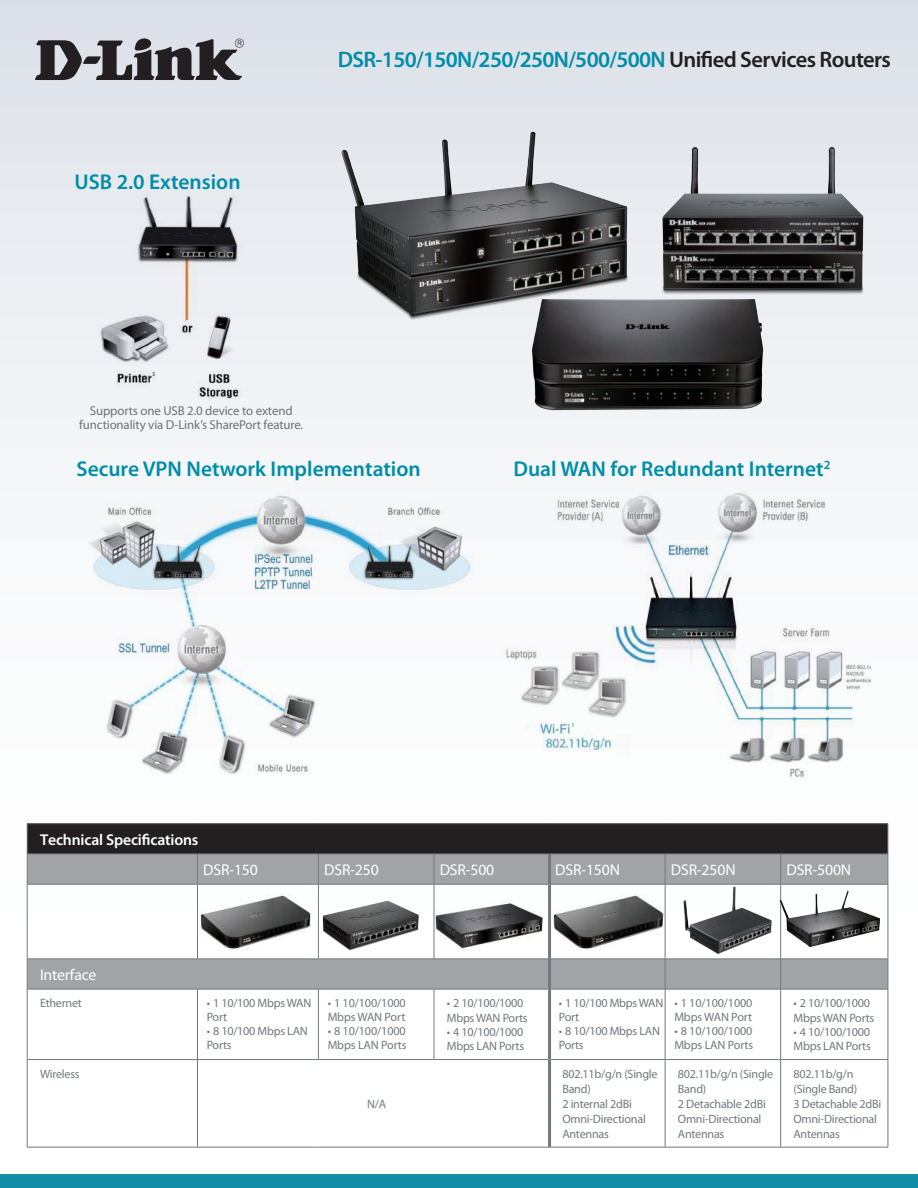
<style>
.page{position:relative;width:918px;height:1188px;background:#fff}
.page>*{position:absolute;margin:0;border:0;box-sizing:border-box;transform-origin:0 0}
.t1{font:600 22.5px "Myriad Pro";letter-spacing:-.03em;color:#008da8}
.t2{font:600 21.45px "Myriad Pro";color:#008da8}
.t3{font:15.75px "Myriad Pro";letter-spacing:-.01em;color:#fff}
.t4{font:600 15.75px "Myriad Pro";letter-spacing:-.01em;color:#fff}
.t5{font:12.9px/14.2px "Myriad Pro";letter-spacing:-.01em;color:#6c7375;text-align:center}
.t6{font:12.15px/15px "Myriad Pro";letter-spacing:-.02em;color:#74787d}
.t7{font:6px "Myriad Pro";color:#231f20}
.t8{font:6px "Myriad Pro";color:#008da8}
.s1{color:#231f20}
</style>
<div class="page">
<div style="left:0;top:0;width:918px;height:1110px;background:linear-gradient(to bottom,#e2e5ec,#fff)"></div>
<div style="left:0;top:1174px;width:918px;height:14px;background:#148da6"></div>
<svg style="left:35px;top:38px;width:209px;height:42px;background:#79797d"></svg>
<img style="left:47px;top:188px;width:823px;height:635px">
<img style="left:325px;top:101px;width:313px;height:229px">
<img style="left:652px;top:112px;width:218px;height:193px">
<div style="left:27px;top:824px;width:861px;height:30px;background:#231f20"></div>
<svg style="left:28px;top:855px;width:860px;height:134px;fill:#a1a3a7"></svg>
<hr style="left:27px;top:854px;width:1px;height:30px;background:#74787d">
<hr style="left:27px;top:884px;width:1px;height:75px;background:#74787d">
<hr style="left:27px;top:959px;width:1px;height:30px;background:#74787d">
<hr style="left:27px;top:989px;width:1px;height:70px;background:#74787d">
<hr style="left:27px;top:1060px;width:1px;height:87px;background:#74787d">
<hr style="left:197px;top:854px;width:1px;height:30px;background:#74787d">
<hr style="left:318px;top:854px;width:1px;height:30px;background:#74787d">
<hr style="left:434px;top:854px;width:1px;height:30px;background:#74787d">
<hr style="left:665px;top:854px;width:1px;height:30px;background:#74787d">
<hr style="left:780px;top:854px;width:1px;height:30px;background:#74787d">
<hr style="left:888px;top:854px;width:1px;height:30px;background:#74787d">
<hr style="left:27px;top:884px;width:170px;height:1px;background:#74787d">
<hr style="left:197px;top:884px;width:121px;height:1px;background:#74787d">
<hr style="left:197px;top:884px;width:1px;height:75px;background:#74787d">
<hr style="left:318px;top:884px;width:116px;height:1px;background:#74787d">
<hr style="left:318px;top:884px;width:1px;height:75px;background:#74787d">
<hr style="left:434px;top:884px;width:114px;height:1px;background:#74787d">
<hr style="left:434px;top:884px;width:1px;height:75px;background:#74787d">
<hr style="left:551px;top:884px;width:114px;height:1px;background:#74787d">
<hr style="left:665px;top:884px;width:116px;height:1px;background:#74787d">
<hr style="left:665px;top:884px;width:1px;height:75px;background:#74787d">
<hr style="left:781px;top:884px;width:107px;height:1px;background:#74787d">
<hr style="left:780px;top:884px;width:1px;height:75px;background:#74787d">
<hr style="left:888px;top:884px;width:1px;height:75px;background:#74787d">
<hr style="left:27px;top:959px;width:170px;height:1px;background:#74787d">
<hr style="left:197px;top:959px;width:121px;height:1px;background:#74787d">
<hr style="left:318px;top:959px;width:116px;height:1px;background:#74787d">
<hr style="left:434px;top:959px;width:114px;height:1px;background:#74787d">
<hr style="left:551px;top:959px;width:114px;height:1px;background:#74787d">
<hr style="left:665px;top:959px;width:116px;height:1px;background:#74787d">
<hr style="left:665px;top:959px;width:1px;height:30px;background:#74787d">
<hr style="left:781px;top:959px;width:107px;height:1px;background:#74787d">
<hr style="left:780px;top:959px;width:1px;height:30px;background:#74787d">
<hr style="left:888px;top:959px;width:1px;height:30px;background:#74787d">
<hr style="left:27px;top:989px;width:170px;height:1px;background:#74787d">
<hr style="left:197px;top:989px;width:121px;height:1px;background:#74787d">
<hr style="left:197px;top:989px;width:1px;height:70px;background:#74787d">
<hr style="left:318px;top:989px;width:116px;height:1px;background:#74787d">
<hr style="left:318px;top:989px;width:1px;height:70px;background:#74787d">
<hr style="left:434px;top:989px;width:114px;height:1px;background:#74787d">
<hr style="left:434px;top:989px;width:1px;height:70px;background:#74787d">
<hr style="left:551px;top:989px;width:114px;height:1px;background:#74787d">
<hr style="left:665px;top:989px;width:116px;height:1px;background:#74787d">
<hr style="left:665px;top:989px;width:1px;height:70px;background:#74787d">
<hr style="left:781px;top:989px;width:107px;height:1px;background:#74787d">
<hr style="left:780px;top:989px;width:1px;height:70px;background:#74787d">
<hr style="left:888px;top:989px;width:1px;height:70px;background:#74787d">
<hr style="left:27px;top:1059px;width:170px;height:1px;background:#74787d">
<hr style="left:197px;top:1059px;width:121px;height:1px;background:#74787d">
<hr style="left:197px;top:1060px;width:1px;height:87px;background:#74787d">
<hr style="left:318px;top:1059px;width:116px;height:1px;background:#74787d">
<hr style="left:434px;top:1059px;width:114px;height:1px;background:#74787d">
<hr style="left:551px;top:1059px;width:114px;height:1px;background:#74787d">
<hr style="left:665px;top:1059px;width:116px;height:1px;background:#74787d">
<hr style="left:665px;top:1060px;width:1px;height:87px;background:#74787d">
<hr style="left:781px;top:1059px;width:107px;height:1px;background:#74787d">
<hr style="left:780px;top:1060px;width:1px;height:87px;background:#74787d">
<hr style="left:888px;top:1060px;width:1px;height:87px;background:#74787d">
<hr style="left:27px;top:1147px;width:170px;height:1px;background:#74787d">
<hr style="left:197px;top:1147px;width:121px;height:1px;background:#74787d">
<hr style="left:318px;top:1147px;width:116px;height:1px;background:#74787d">
<hr style="left:434px;top:1147px;width:116px;height:1px;background:#74787d">
<hr style="left:550px;top:1147px;width:115px;height:1px;background:#74787d">
<hr style="left:665px;top:1147px;width:116px;height:1px;background:#74787d">
<hr style="left:781px;top:1147px;width:107px;height:1px;background:#74787d">
<hr style="left:548px;top:854px;width:3px;height:30px;background:#74787d">
<hr style="left:548px;top:884px;width:3px;height:75px;background:#74787d">
<hr style="left:548px;top:959px;width:3px;height:30px;background:#74787d">
<hr style="left:548px;top:989px;width:3px;height:71px;background:#74787d">
<hr style="left:548px;top:1060px;width:3px;height:87px;background:#74787d">
<hr style="left:27px;top:823px;width:170px;height:1px;background:#74787d">
<hr style="left:27px;top:824px;width:1px;height:30px;background:#74787d">
<hr style="left:197px;top:823px;width:121px;height:1px;background:#74787d">
<hr style="left:318px;top:823px;width:116px;height:1px;background:#74787d">
<hr style="left:434px;top:823px;width:116px;height:1px;background:#74787d">
<hr style="left:550px;top:823px;width:115px;height:1px;background:#74787d">
<hr style="left:665px;top:823px;width:116px;height:1px;background:#74787d">
<hr style="left:781px;top:823px;width:107px;height:1px;background:#74787d">
<hr style="left:888px;top:824px;width:1px;height:30px;background:#74787d">
<hr style="left:27px;top:854px;width:170px;height:1px;background:#74787d">
<hr style="left:197px;top:854px;width:121px;height:1px;background:#74787d">
<hr style="left:318px;top:854px;width:116px;height:1px;background:#74787d">
<hr style="left:434px;top:854px;width:116px;height:1px;background:#74787d">
<hr style="left:550px;top:854px;width:115px;height:1px;background:#74787d">
<hr style="left:665px;top:854px;width:116px;height:1px;background:#74787d">
<hr style="left:781px;top:854px;width:107px;height:1px;background:#74787d">
<img style="left:315px;top:893px;width:110px;height:60px">
<img style="left:678px;top:881px;width:97px;height:75px">
<img style="left:776px;top:887px;width:108px;height:64px">
<img style="left:194px;top:889px;width:121px;height:64px">
<img style="left:551px;top:889px;width:113px;height:62px">
<img style="left:435px;top:899px;width:112px;height:53px">
<img style="left:517px;top:299px;width:260px;height:118px">
<h2 class="t2" style="left:75px;top:168px;width:168px">USB 2.0 Extension</h2>
<h1 class="t1" style="left:338px;top:46px;width:555px">DSR-150/150N/250/250N/500/500N <span class="s1">Unified Services Routers</span></h1>
<p class="t7" style="left:152px;top:370px;width:5px">3</p>
<p class="t5" style="left:79px;top:403px;width:225px">Supports one USB 2.0 device to extend functionality via D-Link’s SharePort feature.</p>
<h2 class="t2" style="left:76px;top:455px;width:346px">Secure VPN Network Implementation</h2>
<h2 class="t2" style="left:513px;top:455px;width:319px">Dual WAN for Redundant Internet<sup>2</sup></h2>
<p class="t4" style="left:40px;top:829px;width:160px">Technical Specifications</p>
<p class="t8" style="left:571px;top:721px;width:5px">1</p>
<p class="t3" style="left:203px;top:860px;width:56px">DSR-150</p>
<p class="t3" style="left:324px;top:860px;width:56px">DSR-250</p>
<p class="t3" style="left:440px;top:860px;width:56px">DSR-500</p>
<p class="t3" style="left:555px;top:860px;width:66px">DSR-150N</p>
<p class="t3" style="left:671px;top:860px;width:66px">DSR-250N</p>
<p class="t3" style="left:786px;top:860px;width:66px">DSR-500N</p>
<p class="t3" style="left:40px;top:965px;width:58px">Interface</p>
<p class="t6" style="left:40px;top:996px;width:43px">Ethernet</p>
<p class="t6" style="left:207px;top:996px;width:106px;line-height:13.6px">• 1 10/100 Mbps WAN<br>Port</p>
<p class="t6" style="left:207px;top:1024px;width:103px;line-height:13.6px">• 8 10/100 Mbps LAN<br>Ports</p>
<p class="t6" style="left:40px;top:1066px;width:41px">Wireless</p>
<p class="t6" style="left:328px;top:996px;width:80px;line-height:13.6px">• 1 10/100/1000<br>Mbps WAN Port</p>
<p class="t6" style="left:328px;top:1024px;width:80px;line-height:13.6px">• 8 10/100/1000<br>Mbps LAN Ports</p>
<p class="t6" style="left:367px;top:1096px;width:21px">N/A</p>
<p class="t6" style="left:447px;top:996px;width:82px;line-height:14.2px">• 2 10/100/1000<br>Mbps WAN Ports</p>
<p class="t6" style="left:447px;top:1025px;width:79px;line-height:14.2px">• 4 10/100/1000<br>Mbps LAN Ports</p>
<p class="t6" style="left:559px;top:996px;width:106px;line-height:13.6px">• 1 10/100 Mbps WAN<br>Port</p>
<p class="t6" style="left:559px;top:1024px;width:103px;line-height:13.6px">• 8 10/100 Mbps LAN<br>Ports</p>
<p class="t6" style="left:674px;top:996px;width:80px;line-height:13.6px">• 1 10/100/1000<br>Mbps WAN Port</p>
<p class="t6" style="left:674px;top:1024px;width:80px;line-height:13.6px">• 8 10/100/1000<br>Mbps LAN Ports</p>
<p class="t6" style="left:794px;top:996px;width:82px;line-height:14.2px">• 2 10/100/1000<br>Mbps WAN Ports</p>
<p class="t6" style="left:794px;top:1025px;width:79px;line-height:14.2px">• 4 10/100/1000<br>Mbps LAN Ports</p>
<p class="t6" style="left:562px;top:1066px;width:97px">802.11b/g/n (Single<br>Band)<br>2 internal 2dBi<br>Omni-Directional<br>Antennas</p>
<p class="t6" style="left:678px;top:1066px;width:97px">802.11b/g/n (Single<br>Band)<br>2 Detachable 2dBi<br>Omni-Directional<br>Antennas</p>
<p class="t6" style="left:794px;top:1066px;width:89px">802.11b/g/n (Single Band)<br>3 Detachable 2dBi<br>Omni-Directional<br>Antennas</p>
</div>
